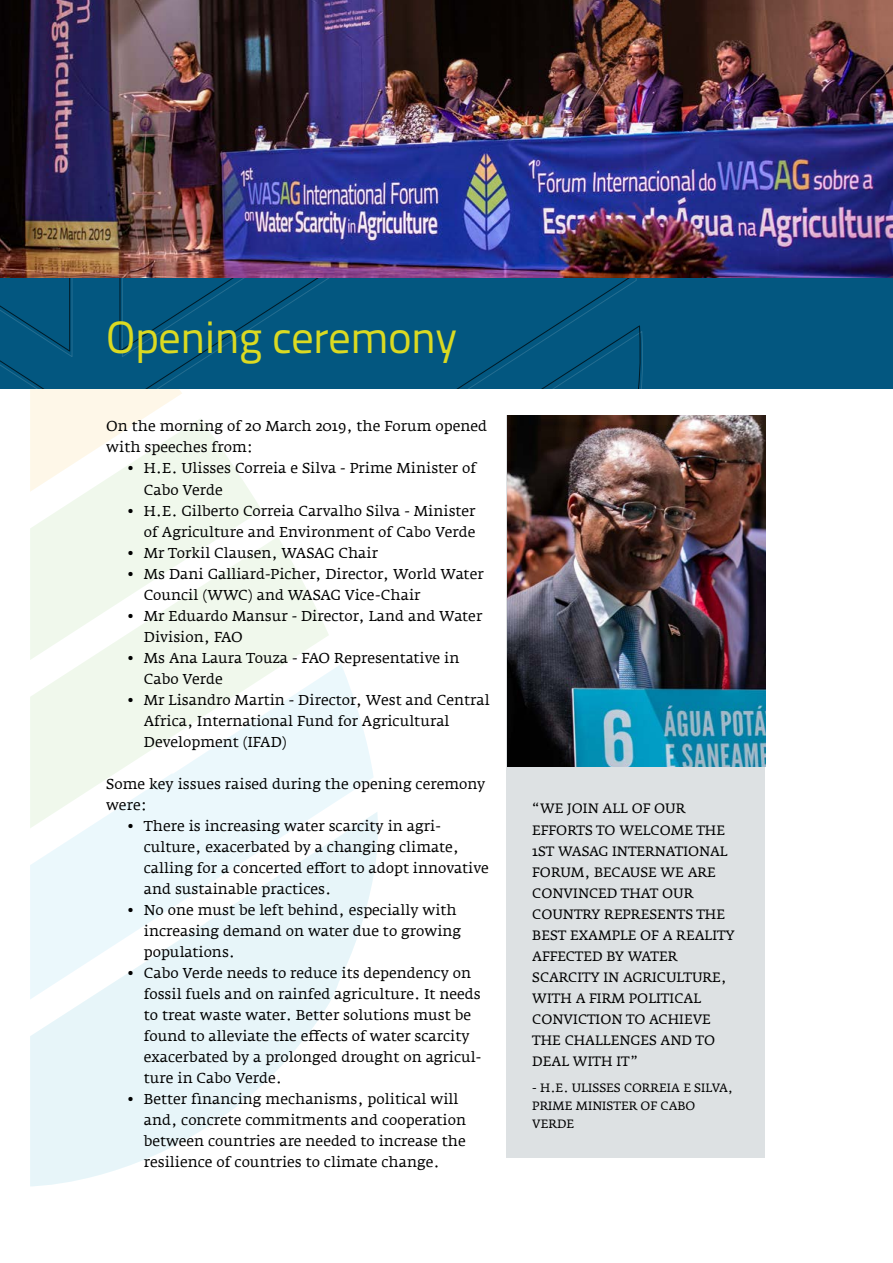
<style>
.page{position:relative;width:893px;height:1263px;background:#fff}
.page>*{position:absolute;margin:0;border:0;box-sizing:border-box;transform-origin:0 0}
.t1{font:45px "Titillium Text 22 L";letter-spacing:-.02em;color:#dbda22}
.t2{font:14.25px/21px "Fedra Serif A";color:#000}
.t3{font:13.5px/21px "Fedra Serif A";color:#000}
.t4{font:12px/18px "Fedra Serif A";color:#000}
</style>
<div class="page">
<svg style="left:329px;top:664px;width:45px;height:142px;fill:#ebf8fc"></svg>
<svg style="left:30px;top:585px;width:299px;height:227px;fill:#f0f8ec"></svg>
<svg style="left:30px;top:812px;width:348px;height:374px;fill:#ebf8fc"></svg>
<div style="left:507px;top:416px;width:258px;height:742px;background:#dde1e3"></div>
<div style="left:0;top:144px;width:893px;height:244px;background:#035780"></div>
<svg style="left:0;top:278px;width:672px;height:307px"></svg>
<hr style="left:0;top:276px;width:893px;height:2px;background:#fff">
<img style="left:507px;top:416px;width:258px;height:351px">
<img style="left:0;top:0;width:893px;height:277px">
<h1 class="t1" style="left:106px;top:304px;width:352px">Opening ceremony</h1>
<p class="t2" style="left:106px;top:416px;width:382px">On the morning of 20 March 2019, the Forum opened with speeches from:</p>
<p class="t2" style="left:144px;top:458px;width:334px;text-indent:-17px">• H.E. Ulisses Correia e Silva - Prime Minister of<br>Cabo Verde</p>
<p class="t2" style="left:127px;top:500px;width:350px;text-align:right">• H.E. Gilberto Correia Carvalho Silva - Minister of Agriculture and Environment of Cabo Verde</p>
<p class="t2" style="left:127px;top:542px;width:252px">• Mr Torkil Clausen, WASAG Chair</p>
<p class="t2" style="left:144px;top:563px;width:341px;text-indent:-17px">• Ms Dani Galliard-Picher, Director, World Water<br>Council (WWC) and WASAG Vice-Chair</p>
<p class="t2" style="left:144px;top:605px;width:340px;text-indent:-17px">• Mr Eduardo Mansur - Director, Land and Water<br>Division, FAO</p>
<p class="t2" style="left:144px;top:647px;width:317px;text-indent:-17px">• Ms Ana Laura Touza - FAO Representative in<br>Cabo Verde</p>
<p class="t2" style="left:144px;top:689px;width:347px;text-indent:-17px">• Mr Lisandro Martin - Director, West and Central<br>Africa, International Fund for Agricultural<br>Development (IFAD)</p>
<p class="t2" style="left:106px;top:773px;width:381px">Some key issues raised during the opening ceremony were:</p>
<p class="t2" style="left:144px;top:815px;width:346px;text-indent:-17px">• There is increasing water scarcity in agri&shy;culture, exacerbated by a changing climate, calling for a concerted effort to adopt innovative and sustainable practices.</p>
<p class="t2" style="left:144px;top:899px;width:319px;text-indent:-17px">• No one must be left behind, especially with increasing demand on water due to growing populations.</p>
<p class="t2" style="left:144px;top:962px;width:339px;text-indent:-17px">• Cabo Verde needs to reduce its dependency on fossil fuels and on rainfed agriculture. It needs to treat waste water. Better solutions must be found to alleviate the effects of water scarcity exacerbated by a prolonged drought on agricul&shy;ture in Cabo Verde.</p>
<p class="t2" style="left:144px;top:1088px;width:324px;text-indent:-17px">• Better financing mechanisms, political will and, concrete commitments and cooperation between countries are needed to increase the resilience of countries to climate change.</p>
<p class="t3" style="left:532px;top:798px;width:204px">“WE JOIN ALL OF OUR<br>EFFORTS TO WELCOME THE<br>1ST WASAG INTERNATIONAL<br>FORUM, BECAUSE WE ARE<br>CONVINCED THAT OUR<br>COUNTRY REPRESENTS THE<br>BEST EXAMPLE OF A REALITY<br>AFFECTED BY WATER<br>SCARCITY IN AGRICULTURE,<br>WITH A FIRM POLITICAL<br>CONVICTION TO ACHIEVE<br>THE CHALLENGES AND TO<br>DEAL WITH IT”</p>
<p class="t4" style="left:532px;top:1079px;width:202px">- H.E. ULISSES CORREIA E SILVA,<br>PRIME MINISTER OF CABO<br>VERDE</p>
</div>
